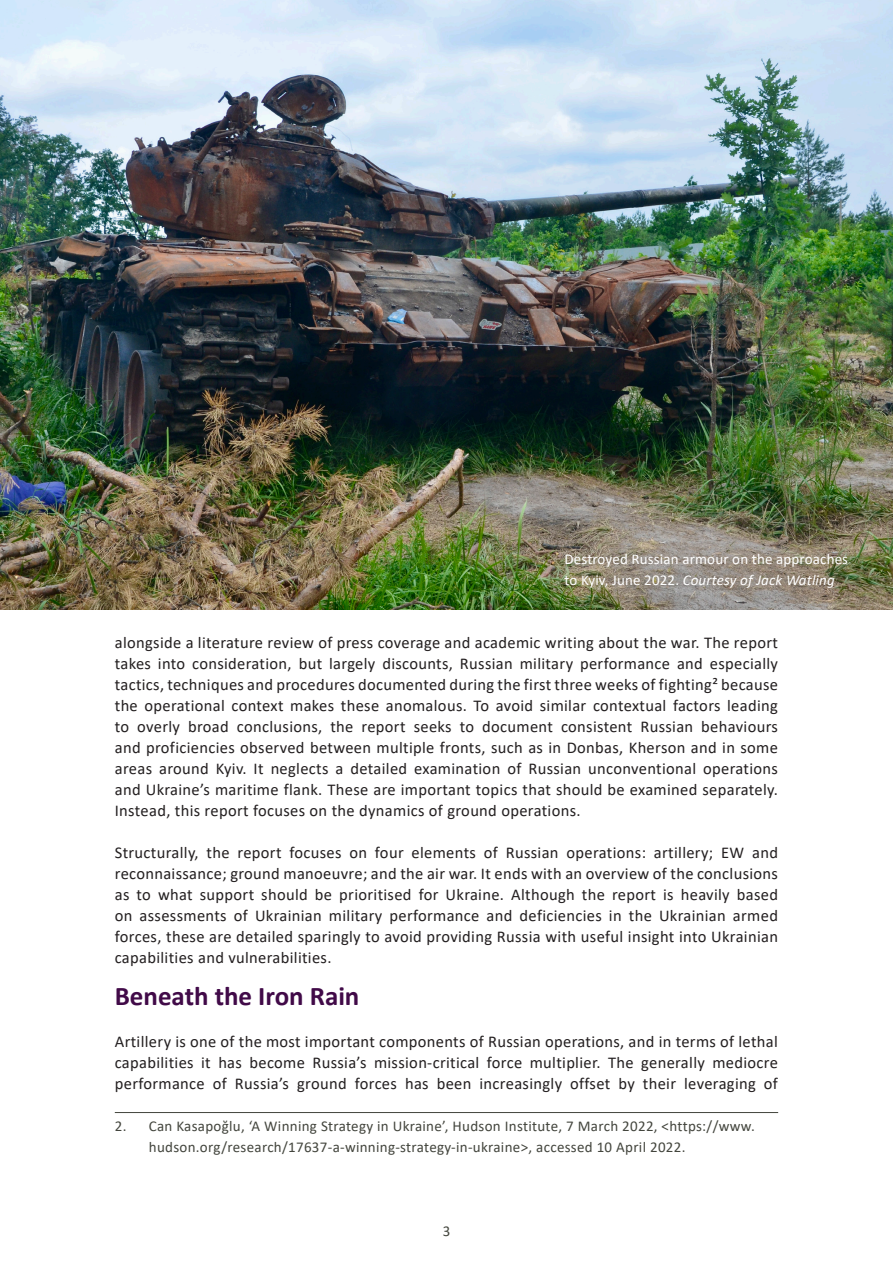
<style>
.page{position:relative;width:893px;height:1263px;background:#fff}
.page>*{position:absolute;margin:0;border:0;box-sizing:border-box;transform-origin:0 0}
.t1{font:700 27px "Calibri";color:#410a48}
.t2{font:16.5px/21px "Calibri";letter-spacing:.02em;color:#231f20;text-align:justify}
.Footnote_text{font:15px/21px "Calibri";letter-spacing:.02em;color:#43453d}
.Copyright_page{font:15px/21px "Calibri";letter-spacing:.01em;color:#fff}
.s1{font-style:italic}
</style>
<div class="page">
<hr style="left:115px;top:1112px;width:663px;height:1px;background:#43453d">
<img style="left:0;top:0;width:893px;height:610px">
<p class="Copyright_page" style="left:564px;top:548px;width:285px">Destroyed Russian armour on the approaches to Kyiv, June 2022. <span class="s1">Courtesy of Jack Watling</span></p>
<p class="t2" style="left:115px;top:631px;width:665px">alongside a literature review of press coverage and academic writing about the war. The report takes into consideration, but largely discounts, Russian military performance and especially tactics, techniques and procedures documented during the first three weeks of fighting2 because the operational context makes these anomalous. To avoid similar contextual factors leading to overly broad conclusions, the report seeks to document consistent Russian behaviours and proficiencies observed between multiple fronts, such as in Donbas, Kherson and in some areas around Kyiv. It neglects a detailed examination of Russian unconventional operations and Ukraine’s maritime flank. These are important topics that should be examined separately.<br>Instead, this report focuses on the dynamics of ground operations.</p>
<p class="t2" style="left:115px;top:841px;width:665px">Structurally, the report focuses on four elements of Russian operations: artillery; EW and reconnaissance; ground manoeuvre; and the air war. It ends with an overview of the conclusions as to what support should be prioritised for Ukraine. Although the report is heavily based on assessments of Ukrainian military performance and deficiencies in the Ukrainian armed forces, these are detailed sparingly to avoid providing Russia with useful insight into Ukrainian capabilities and vulnerabilities.</p>
<h2 class="t1" style="left:115px;top:976px;width:246px">Beneath the Iron Rain</h2>
<p class="t2" style="left:115px;top:1030px;width:665px">Artillery is one of the most important components of Russian operations, and in terms of lethal capabilities it has become Russia’s mission-critical force multiplier. The generally mediocre performance of Russia’s ground forces has been increasingly offset by their leveraging of</p>
<p class="Footnote_text" style="left:149px;top:1115px;width:607px;text-indent:-34px">2. Can Kasapoğlu, ‘A Winning Strategy in Ukraine’, Hudson Institute, 7 March 2022, &lt;https://www. hudson.org/research/17637-a-winning-strategy-in-ukraine&gt;, accessed 10 April 2022.</p>
<p class="Footnote_text" style="left:443px;top:1220px;width:9px">3</p>
</div>
